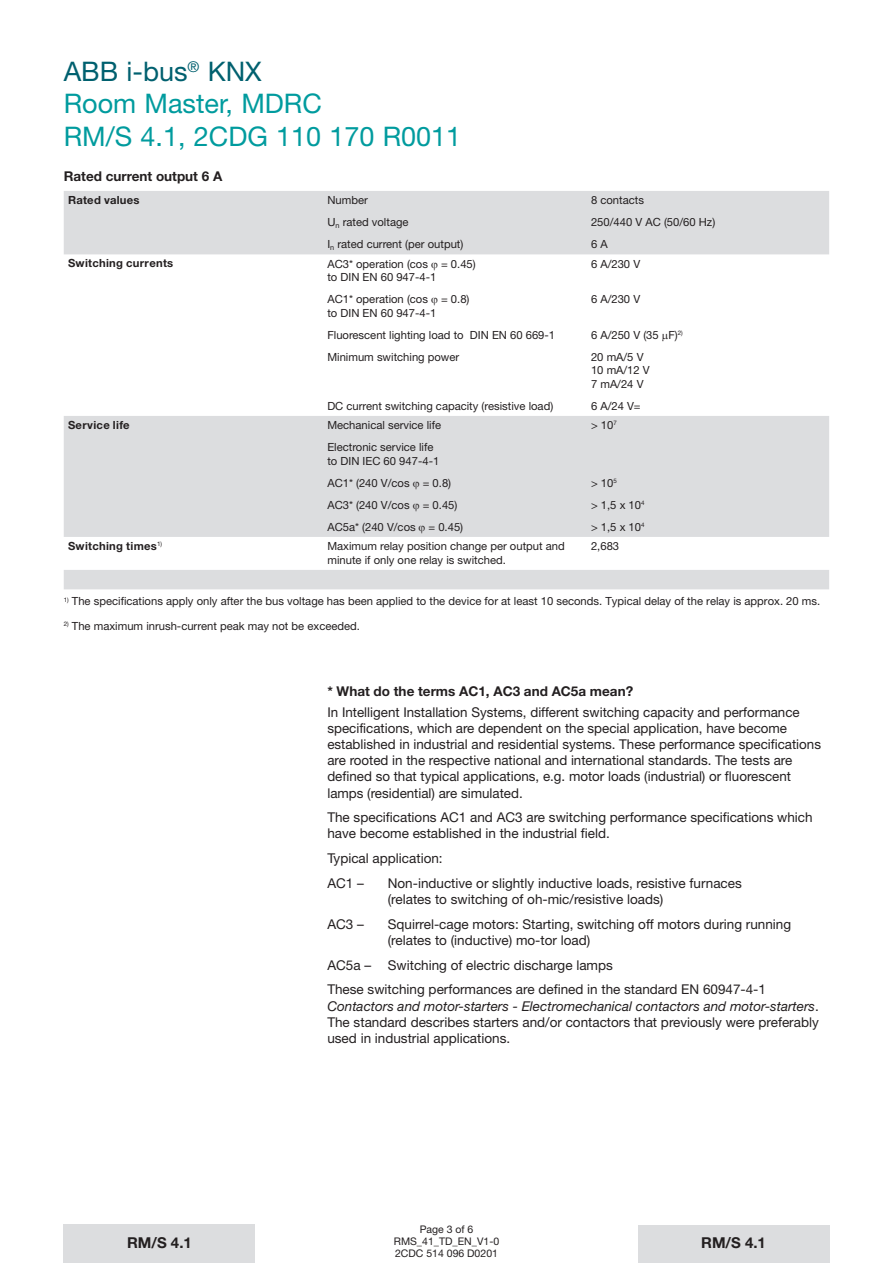
<style>
.page{position:relative;width:893px;height:1263px;background:#fff}
.page>*{position:absolute;margin:0;border:0;box-sizing:border-box;transform-origin:0 0}
.t1{font:27px/32.4px "Helvetica Neue LT";color:#009b9e}
.t2{font:700 15px "Helvetica Neue LT";color:#231f20}
.t3{font:13.5px/16.2px "Helvetica Neue LT";color:#231f20}
.t4{font:700 13.5px "Helvetica Neue LT";color:#231f20}
.t5{font:11.25px/22px "Helvetica Neue LT";color:#231f20}
.t6{font:700 11.25px "Helvetica Neue LT";letter-spacing:.025em;color:#231f20}
.t7{font:10.5px/12px "Helvetica Neue LT";color:#231f20;text-align:center}
.s1{color:#00606f}
.s2{font-style:italic}
</style>
<div class="page">
<div style="left:638px;top:1225px;width:191px;height:38px;background:#dcdddf"></div>
<div style="left:64px;top:1225px;width:191px;height:38px;background:#dcdddf"></div>
<svg style="left:64px;top:191px;width:765px;height:398px;fill:#dcdddf"></svg>
<svg style="left:432px;top:262px;width:6px;height:8px"></svg>
<svg style="left:432px;top:298px;width:6px;height:7px"></svg>
<svg style="left:663px;top:333px;width:5px;height:8px"></svg>
<svg style="left:413px;top:481px;width:6px;height:8px"></svg>
<svg style="left:413px;top:503px;width:6px;height:8px"></svg>
<svg style="left:419px;top:525px;width:6px;height:8px"></svg>
<h1 class="t1" style="left:64px;top:55px;width:399px"><span class="s1">ABB i-bus</span><sup>®</sup> <span class="s1">KNX<br></span>Room Master, MDRC<br>RM/S 4.1, 2CDG 110 170 R0011</h1>
<p class="t4" style="left:64px;top:167px;width:160px">Rated current output 6 A</p>
<p class="t6" style="left:68px;top:193px;width:73px">Rated values</p>
<p class="t5" style="left:327px;top:189px;width:137px">Number<br>U<sub>n</sub> rated voltage<br>I<sub>n</sub> rated current (per output)</p>
<p class="t5" style="left:591px;top:189px;width:126px">8 contacts<br>250/440 V AC (50/60 Hz)<br>6 A</p>
<p class="t6" style="left:68px;top:256px;width:107px">Switching currents</p>
<p class="t5" style="left:327px;top:257px;width:150px;line-height:13.5px">AC3* operation (cos = 0.45) to DIN EN 60 947-4-1</p>
<p class="t5" style="left:327px;top:292px;width:144px;line-height:13.5px">AC1* operation (cos = 0.8) to DIN EN 60 947-4-1</p>
<p class="t5" style="left:327px;top:323px;width:229px">Fluorescent lighting load to DIN EN 60 669-1<br>Minimum switching power</p>
<p class="t5" style="left:327px;top:394px;width:227px">DC current switching capacity (resistive load)</p>
<p class="t5" style="left:591px;top:252px;width:51px">6 A/230 V</p>
<p class="t5" style="left:591px;top:288px;width:51px">6 A/230 V</p>
<p class="t5" style="left:591px;top:323px;width:93px">6 A/250 V (35 F)<sup>2)<br></sup>20 mA/5 V</p>
<p class="t5" style="left:591px;top:363px;width:60px;line-height:13.5px">10 mA/12 V<br>7 mA/24 V</p>
<p class="t5" style="left:591px;top:394px;width:51px">6 A/24 V=</p>
<p class="t6" style="left:68px;top:418px;width:63px">Service life</p>
<p class="t5" style="left:327px;top:414px;width:115px">Mechanical service life<br>Electronic service life</p>
<p class="t5" style="left:327px;top:449px;width:137px">to DIN IEC 60 947-4-1<br>AC1* (240 V/cos = 0.8)<br>AC3* (240 V/cos = 0.45)<br>AC5a* (240 V/cos = 0.45)</p>
<p class="t5" style="left:591px;top:414px;width:27px">&gt; 10<sup>7</sup></p>
<p class="t5" style="left:591px;top:471px;width:55px">&gt; 10<sup>5<br></sup>&gt; 1,5 x 10<sup>4 </sup>&gt; 1,5 x 10<sup>4</sup></p>
<p class="t6" style="left:68px;top:539px;width:95px">Switching times<sup>1)</sup></p>
<p class="t5" style="left:327px;top:539px;width:239px;line-height:13.5px">Maximum relay position change per output and minute if only one relay is switched.</p>
<p class="t5" style="left:591px;top:535px;width:30px">2,683</p>
<p class="t5" style="left:64px;top:590px;width:758px"><sup>1)</sup> The specifications apply only after the bus voltage has been applied to the device for at least 10 seconds. Typical delay of the relay is approx. 20 ms.</p>
<p class="t5" style="left:64px;top:614px;width:298px"><sup>2)</sup> The maximum inrush-current peak may not be exceeded.</p>
<p class="t4" style="left:327px;top:683px;width:307px">* What do the terms AC1, AC3 and AC5a mean?</p>
<p class="t3" style="left:327px;top:703px;width:495px">In Intelligent Installation Systems, different switching capacity and performance specifications, which are dependent on the special application, have become established in industrial and residential systems. These performance specifications are rooted in the respective national and international standards. The tests are defined so that typical applications, e.g. motor loads (industrial) or fluorescent lamps (residential) are simulated.</p>
<p class="t3" style="left:327px;top:809px;width:487px">The specifications AC1 and AC3 are switching performance specifications which have become established in the industrial field.</p>
<p class="t3" style="left:327px;top:846px;width:117px;line-height:24.8px">Typical application:<br>AC1 –</p>
<p class="t3" style="left:388px;top:875px;width:356px">Non-inductive or slightly inductive loads, resistive furnaces (relates to switching of oh-mic/resistive loads)</p>
<p class="t3" style="left:327px;top:916px;width:38px">AC3 –</p>
<p class="t3" style="left:388px;top:916px;width:405px">Squirrel-cage motors: Starting, switching off motors during running (relates to (inductive) mo-tor load)</p>
<p class="t3" style="left:327px;top:952px;width:440px;line-height:24.8px">AC5a – Switching of electric discharge lamps<br>These switching performances are defined in the standard EN 60947-4-1</p>
<p class="t3" style="left:327px;top:997px;width:493px;text-align:justify"><span class="s2">Contactors and motor-starters - Electromechanical contactors and motor-starters</span>.<br>The standard describes starters and/or contactors that previously were preferably used in industrial applications.</p>
<p class="t7" style="left:394px;top:1223px;width:107px">Page 3 of 6<br>RMS_41_TD_EN_V1-0<br>2CDC 514 096 D0201</p>
<p class="t2" style="left:127px;top:1234px;width:66px">RM/S 4.1</p>
<p class="t2" style="left:701px;top:1234px;width:66px">RM/S 4.1</p>
</div>
